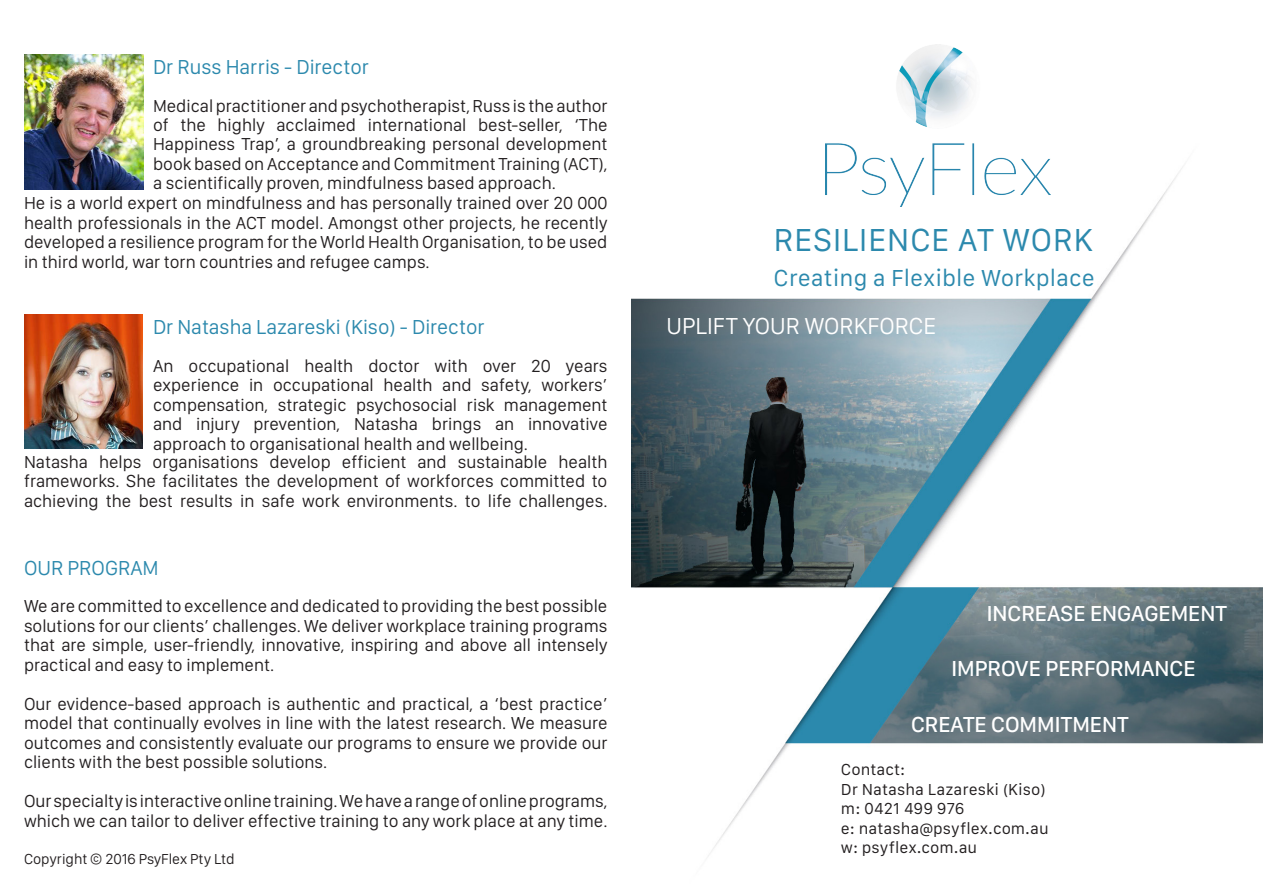
<style>
.page{position:relative;width:1263px;height:893px;background:#fff}
.page>*{position:absolute;margin:0;border:0;box-sizing:border-box;transform-origin:0 0}
.t1{font:33px "SF Compact Text";letter-spacing:.01em;color:#2c89ad}
.t2{font:24px "SF Compact Text";color:#2c89ad}
.t3{font:24px "SF Compact Display";color:#fff}
.t4{font:500 22.5px "SF Compact Display";color:#fff}
.t5{font:21px "SF Compact Display";color:#2c89ad}
.t6{font:18px/19.5px "SF Compact Display";color:#231f20;text-align:justify}
.t7{font:16.5px/19.5px "SF Compact Text";color:#231f20}
.t8{font:15px "SF Compact Display";color:#231f20}
</style>
<div class="page">
<img style="left:632px;top:44px;width:631px;height:812px">
<img style="left:24px;top:314px;width:119px;height:134px">
<img style="left:24px;top:54px;width:119px;height:135px">
<img style="left:825px;top:45px;width:226px;height:162px">
<p class="t5" style="left:153px;top:54px;width:217px">Dr Russ Harris - Director</p>
<p class="t6" style="left:153px;top:97px;width:456px">Medical practitioner and psychotherapist, Russ is the author of the highly acclaimed international best-seller, ‘The Happiness Trap’, a groundbreaking personal development book based on Acceptance and Commitment Training (ACT), a scientifically proven, mindfulness based approach.</p>
<p class="t6" style="left:24px;top:195px;width:585px">He is a world expert on mindfulness and has personally trained over 20 000 health professionals in the ACT model. Amongst other projects, he recently developed a resilience program for the World Health Organisation, to be used in third world, war torn countries and refugee camps.</p>
<p class="t5" style="left:153px;top:314px;width:333px">Dr Natasha Lazareski (Kiso) - Director</p>
<p class="t6" style="left:153px;top:357px;width:456px">An occupational health doctor with over 20 years experience in occupational health and safety, workers’ compensation, strategic psychosocial risk management and injury prevention, Natasha brings an innovative approach to organisational health and wellbeing.</p>
<p class="t6" style="left:24px;top:453px;width:585px">Natasha helps organisations develop efficient and sustainable health frameworks. She facilitates the development of workforces committed to achieving the best results in safe work environments. to life challenges.</p>
<p class="t5" style="left:24px;top:555px;width:136px">OUR PROGRAM</p>
<p class="t6" style="left:24px;top:598px;width:585px">We are committed to excellence and dedicated to providing the best possible solutions for our clients’ challenges. We deliver workplace training programs that are simple, user-friendly, innovative, inspiring and above all intensely practical and easy to implement.</p>
<p class="t6" style="left:24px;top:695px;width:585px">Our evidence-based approach is authentic and practical, a ‘best practice’ model that continually evolves in line with the latest research. We measure outcomes and consistently evaluate our programs to ensure we provide our clients with the best possible solutions.</p>
<p class="t6" style="left:24px;top:793px;width:585px">Our specialty is interactive online training. We have a range of online programs, which we can tailor to deliver effective training to any work place at any time.</p>
<p class="t8" style="left:24px;top:849px;width:212px">Copyright © 2016 PsyFlex Pty Ltd</p>
<h1 class="t1" style="left:774px;top:219px;width:321px">Resilience at Work</h1>
<h2 class="t2" style="left:774px;top:262px;width:323px">Creating a Flexible Workplace</h2>
<h2 class="t3" style="left:667px;top:311px;width:271px">UPLIFT YOUR WORKFORCE</h2>
<p class="t4" style="left:987px;top:599px;width:242px">INCREASE ENGAGEMENT</p>
<p class="t4" style="left:951px;top:655px;width:246px">IMPROVE PERFORMANCE</p>
<p class="t4" style="left:911px;top:710px;width:219px">CREATE COMMITMENT</p>
<p class="t7" style="left:841px;top:760px;width:209px">Contact:<br>Dr Natasha Lazareski (Kiso) m: 0421 499 976<br>e: natasha@psyflex.com.au w: psyflex.com.au</p>
</div>
